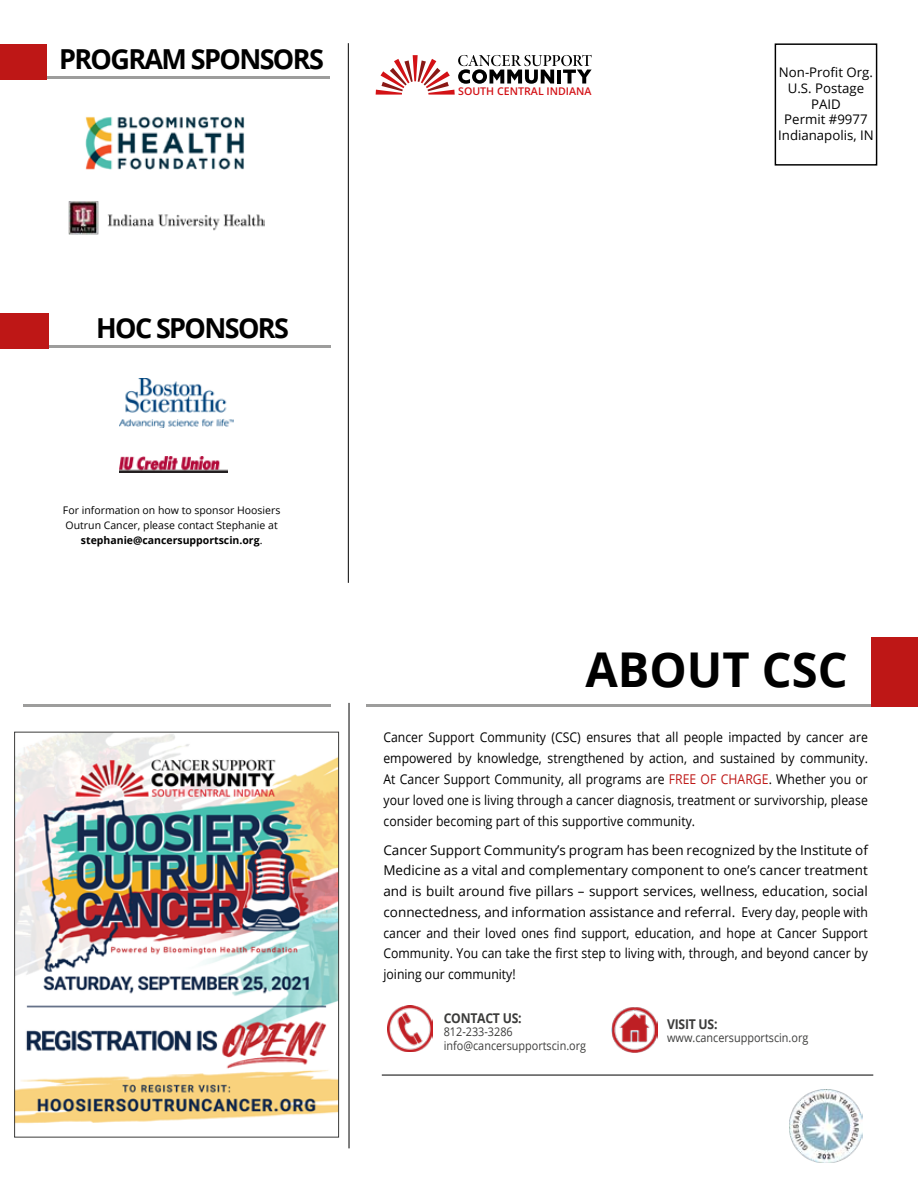
<style>
.page{position:relative;width:918px;height:1188px;background:#fff}
.page>*{position:absolute;margin:0;border:0;box-sizing:border-box;transform-origin:0 0}
.t1{font:700 48px "Open Sans";color:#000}
.t2{font:700 27.6px "Open Sans";letter-spacing:-.06em;color:#000}
.t3{font:13.5px/20.7px "Open Sans";color:#000;text-align:justify}
.t4{font:13.5px/20.7px "Open Sans";color:#000;text-align:justify;scale:.9 1}
.t5{font:700 13.5px "Open Sans";letter-spacing:-.02em;color:#3c3c3b;scale:.9 1}
.t6{font:13.2px/15.9px "Open Sans";color:#000;text-align:center}
.t7{font:12px/13.5px "Open Sans";color:#3c3c3b;scale:.9 1}
.t8{font:600 10.65px "Open Sans";color:#d31318}
.t9{font:10.5px/15px "Open Sans";color:#000;text-align:center}
.s1{font-weight:700}
.s2{color:#be1716}
</style>
<div class="page">
<hr style="left:348px;top:43px;width:1px;height:540px;background:#000">
<div style="left:775px;top:43px;width:102px;height:123px;border:1px solid #000"></div>
<img style="left:612px;top:1007px;width:45px;height:45px">
<img style="left:387px;top:1005px;width:46px;height:46px">
<hr style="left:382px;top:1075px;width:491px;height:1px;background:#000">
<hr style="left:23px;top:77px;width:307px;height:2px;background:#9d9d9c">
<div style="left:0;top:44px;width:47px;height:36px;background:#be1716"></div>
<hr style="left:23px;top:705px;width:307px;height:2px;background:#9d9d9c">
<hr style="left:349px;top:703px;width:1px;height:445px;background:#000">
<hr style="left:366px;top:704px;width:528px;height:3px;background:#9d9d9c">
<div style="left:871px;top:637px;width:47px;height:70px;background:#be1716"></div>
<img style="left:790px;top:1090px;width:72px;height:73px">
<svg style="left:376px;top:55px;width:216px;height:40px"></svg>
<img style="left:16px;top:734px;width:321px;height:390px">
<div style="left:14px;top:732px;width:325px;height:405px;border:1px solid #3c3c3b"></div>
<img style="left:85px;top:116px;width:160px;height:54px">
<img style="left:69px;top:201px;width:196px;height:34px">
<hr style="left:24px;top:345px;width:307px;height:3px;background:#9d9d9c">
<div style="left:0;top:313px;width:48px;height:35px;background:#be1716"></div>
<img style="left:120px;top:378px;width:113px;height:50px">
<img style="left:120px;top:456px;width:108px;height:16px">
<h2 class="t2" style="left:59px;top:40px;width:266px">PROGRAM SPONSORS</h2>
<p class="t8" style="left:458px;top:83px;width:135px">SOUTH CENTRAL INDIANA</p>
<p class="t6" style="left:778px;top:64px;width:97px">Non-Profit Org.<br>U.S. Postage<br>PAID<br>Permit #9977<br>Indianapolis, IN</p>
<h2 class="t2" style="left:96px;top:308px;width:194px">HOC SPONSORS</h2>
<p class="t9" style="left:63px;top:503px;width:219px">For information on how to sponsor Hoosiers<br>Outrun Cancer, please contact Stephanie at <span class="s1">stephanie@cancersupportscin.org</span>.</p>
<h1 class="t1" style="left:585px;top:636px;width:264px">ABOUT CSC</h1>
<p class="t4" style="left:383px;top:727px;width:540px">Cancer Support Community (CSC) ensures that all people impacted by cancer are empowered by knowledge, strengthened by action, and sustained by community.<br>At Cancer Support Community, all programs are <span class="s2">FREE OF CHARGE</span>. Whether you or your loved one is living through a cancer diagnosis, treatment or survivorship, please consider becoming part of this supportive community.</p>
<p class="t3" style="left:383px;top:839px;width:486px">Cancer Support Community’s program has been recognized by the Institute of Medicine as a vital and complementary component to one’s cancer treatment and is built around five pillars – support services, wellness, education, social connectedness, and information assistance and referral. Every day, people with cancer and their loved ones find support, education, and hope at Cancer Support Community. You can take the first step to living with, through, and beyond cancer by joining our community!</p>
<p class="t5" style="left:444px;top:1008px;width:88px">CONTACT US:</p>
<p class="t7" style="left:444px;top:1025px;width:160px">812-233-3286 info@cancersupportscin.org</p>
<p class="t5" style="left:667px;top:1014px;width:58px">VISIT US:</p>
<p class="t7" style="left:667px;top:1031px;width:158px">www.cancersupportscin.org</p>
</div>
